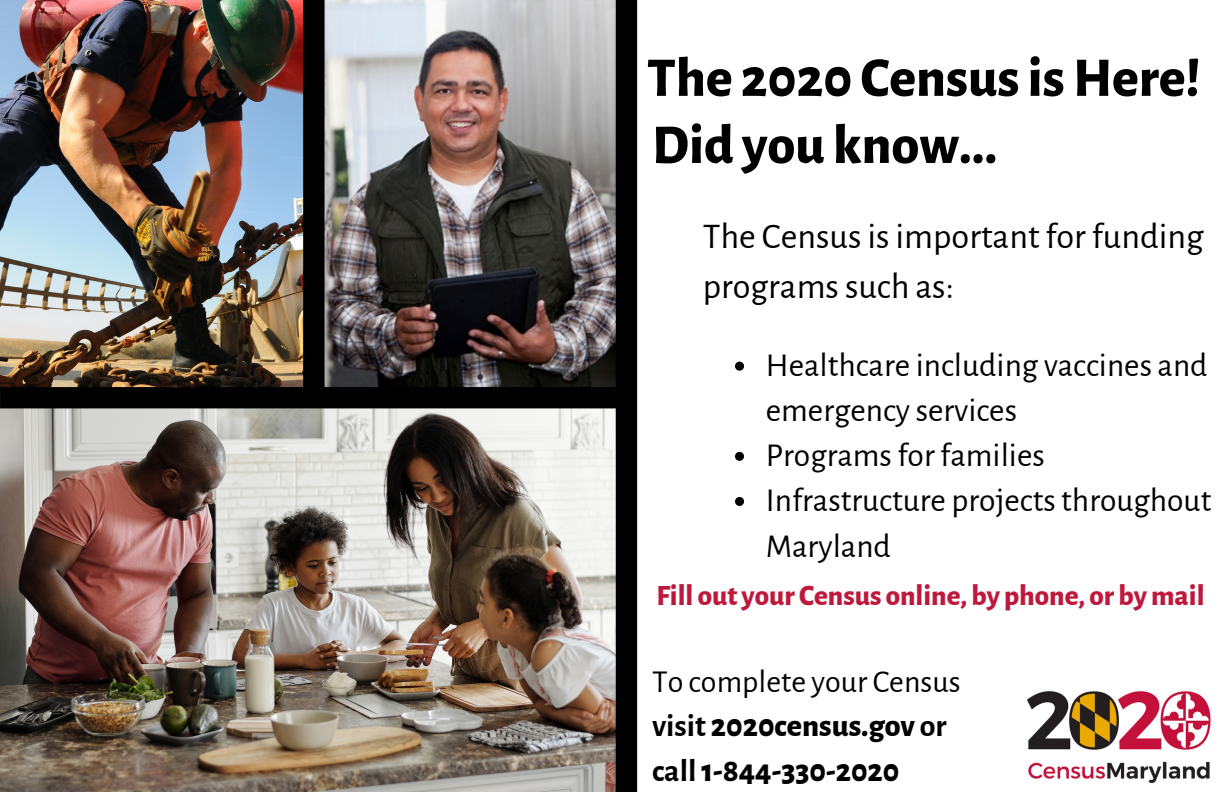
<style>
.page{position:relative;width:1224px;height:792px;background:#fff}
.page>*{position:absolute;margin:0;border:0;box-sizing:border-box;transform-origin:0 0}
.t1{font:800 56px "Alegreya Sans";color:#000}
.t2{font:36.2px/50.2px "Alegreya Sans";color:#000}
.t3{font:33.4px/45.2px "Alegreya Sans";color:#000}
.t4{font:800 32px/44.2px "Alegreya Sans";color:#000}
.t5{font:800 29px "Alegreya Sans";color:#bf183d}
.s1{font-weight:400}
.s2{font-weight:700}
</style>
<div class="page">
<img style="left:1027px;top:691px;width:184px;height:93px">
<img style="left:0;top:0;width:637px;height:792px">
<svg style="left:735px;top:362px;width:9px;height:9px"></svg>
<svg style="left:735px;top:452px;width:9px;height:9px"></svg>
<svg style="left:735px;top:497px;width:9px;height:9px"></svg>
<h1 class="t1" style="left:647px;top:51px;width:555px">The 2020 Censusis Here!</h1>
<h1 class="t1" style="left:652px;top:118px;width:347px">Did you know...</h1>
<p class="t2" style="left:703px;top:212px;width:503px">The Census is important for funding programs such as:</p>
<p class="t3" style="left:766px;top:343px;width:443px">Healthcare including vaccines and</p>
<p class="t3" style="left:766px;top:389px;width:253px">emergency services</p>
<p class="t3" style="left:766px;top:434px;width:447px">Programs for families<br>Infrastructure projects throughout<br>Maryland</p>
<p class="t5" style="left:656px;top:582px;width:550px">Fill out your Census online, by phone, or by mail</p>
<p class="t4" style="left:652px;top:661px;width:310px"><span class="s1">To complete your Census </span><span class="s2">visit</span> 2020census.gov <span class="s2">or call</span>1-844-330-2020</p>
</div>
